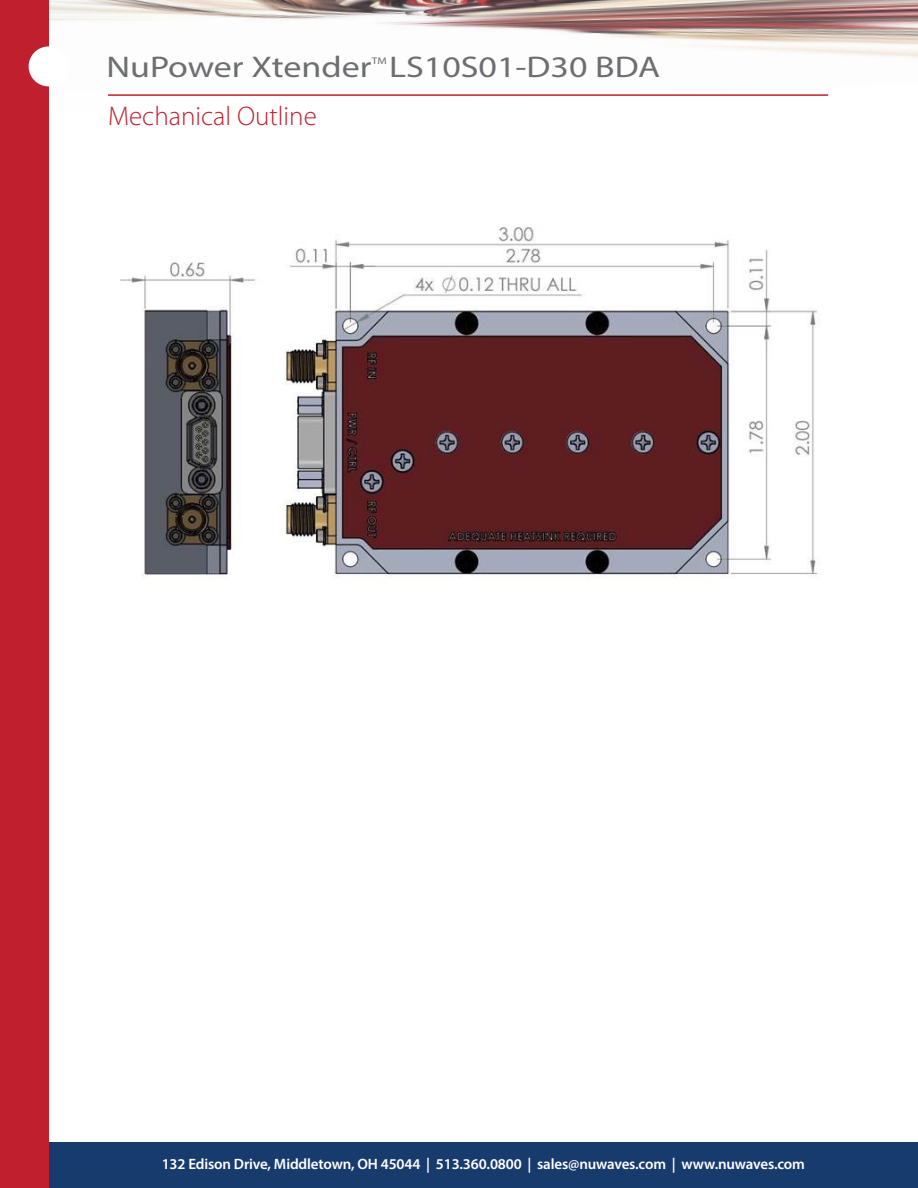
<style>
.page{position:relative;width:918px;height:1188px;background:#fff}
.page>*{position:absolute;margin:0;border:0;box-sizing:border-box;transform-origin:0 0}
.t1{font:30px "Myriad Pro";color:#6d6e71;scale:1.2 1}
.t2{font:300 27px "Myriad Pro";color:#c0202e}
.t3{font:600 15px "Myriad Pro";letter-spacing:-.01em;color:#fff}
.t4{font:9.6px "Myriad Pro";color:#6d6e71;scale:1.2 1}
</style>
<div class="page">
<img style="left:49px;top:0;width:869px;height:96px">
<div style="left:37px;top:1143px;width:881px;height:45px;background:#183b6e"></div>
<div style="left:0;top:0;width:49px;height:1188px;background:#c0202e"></div>
<div style="left:29px;top:46px;width:40px;height:40px;background:#fff;border-radius:50%"></div>
<hr style="left:108px;top:94px;width:720px;height:2px;background:#c0202e">
<img style="left:120px;top:227px;width:701px;height:351px">
<h1 class="t1" style="left:106px;top:55px;width:223px">NuPower Xtender</h1>
<p class="t4" style="left:372px;top:57px;width:14px">TM</p>
<h1 class="t1" style="left:389px;top:55px;width:227px">LS10S01-D30 BDA</h1>
<h2 class="t2" style="left:108px;top:106px;width:210px">Mechanical Outline</h2>
<p class="t3" style="left:162px;top:1158px;width:645px">132 Edison Drive, Middletown, OH 45044 | 513.360.0800 | sales@nuwaves.com | www.nuwaves.com</p>
</div>
